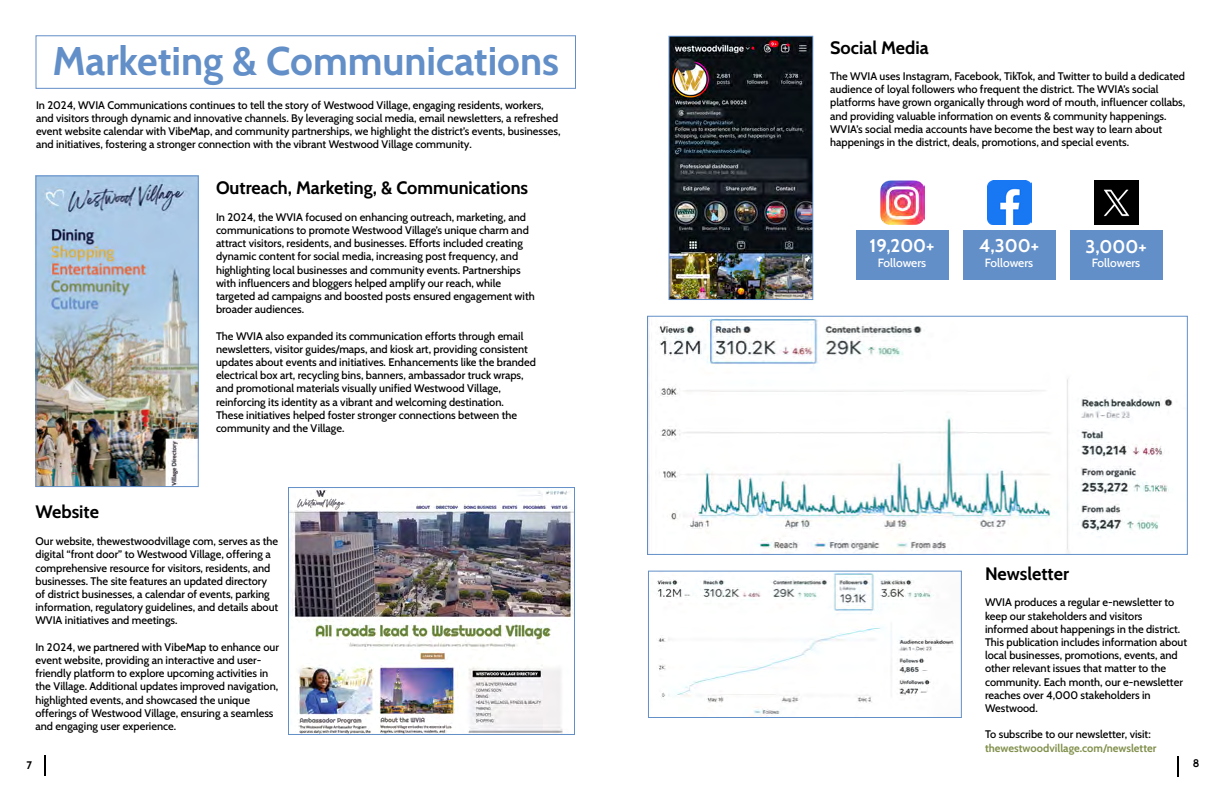
<style>
.page{position:relative;width:1224px;height:792px;background:#fff}
.page>*{position:absolute;margin:0;border:0;box-sizing:border-box;transform-origin:0 0}
.t1{font:700 40px "Cabin";color:#638fc8}
.t2{font:700 18.4px "Cabin";color:#fff}
.t3{font:700 18px "Cabin";color:#000}
.t4{font:500 11.9px "Cabin";color:#fff}
.t5{font:500 11px/13.2px "Cabin";color:#000}
.t6{font:700 11px "Cabin";color:#81904c}
.t7{font:700 11px "Cabin";color:#000}
</style>
<div class="page">
<svg style="left:1178px;top:756px;width:1px;height:20px"></svg>
<svg style="left:44px;top:755px;width:1px;height:21px"></svg>
<div style="left:36px;top:35px;width:540px;height:54px;border:1px solid #638fc8"></div>
<div style="left:856px;top:231px;width:92px;height:49px;background:#638fc8"></div>
<img style="left:880px;top:180px;width:44px;height:44px">
<div style="left:1070px;top:231px;width:92px;height:49px;background:#638fc8"></div>
<img style="left:1094px;top:180px;width:44px;height:44px">
<div style="left:963px;top:231px;width:92px;height:49px;background:#638fc8"></div>
<img style="left:987px;top:180px;width:44px;height:44px">
<img style="left:38px;top:177px;width:159px;height:308px">
<div style="left:36px;top:175px;width:163px;height:312px;border:1px solid #638fc8"></div>
<img style="left:671px;top:38px;width:140px;height:260px">
<div style="left:669px;top:36px;width:144px;height:264px;border:1px solid #638fc8"></div>
<img style="left:649px;top:318px;width:524px;height:235px">
<div style="left:647px;top:316px;width:541px;height:239px;border:1px solid #638fc8"></div>
<img style="left:656px;top:573px;width:298px;height:143px">
<div style="left:648px;top:571px;width:314px;height:147px;border:1px solid #638fc8"></div>
<img style="left:290px;top:490px;width:283px;height:243px">
<div style="left:288px;top:487px;width:287px;height:248px;border:1px solid #638fc8"></div>
<h1 class="t1" style="left:52px;top:29px;width:508px">Marketing &amp; Communications</h1>
<h3 class="t3" style="left:830px;top:33px;width:100px">Social Media</h3>
<p class="t5" style="left:830px;top:69px;width:357px">The WVIA uses Instagram, Facebook, TikTok, and Twitter to build a dedicated audience of loyal followers who frequent the district. The WVIA’s social platforms have grown organically through word of mouth, influencer collabs, and providing valuable information on events &amp; community happenings.<br>WVIA’s social media accounts have become the best way to learn about happenings in the district, deals, promotions, and special events.</p>
<p class="t5" style="left:36px;top:97px;width:526px">In 2024, WVIA Communications continues to tell the story of Westwood Village, engaging residents, workers, and visitors through dynamic and innovative channels. By leveraging social media, email newsletters, a refreshed event website calendar with VibeMap, and community partnerships, we highlight the district’s events, businesses, and initiatives, fostering a stronger connection with the vibrant Westwood Village community.</p>
<h3 class="t3" style="left:216px;top:174px;width:314px">Outreach, Marketing, &amp; Communications</h3>
<p class="t5" style="left:216px;top:210px;width:320px">In 2024, the WVIA focused on enhancing outreach, marketing, and communications to promote Westwood Village’s unique charm and attract visitors, residents, and businesses. Efforts included creating dynamic content for social media, increasing post frequency, and highlighting local businesses and community events. Partnerships with influencers and bloggers helped amplify our reach, while targeted ad campaigns and boosted posts ensured engagement with broader audiences.</p>
<p class="t5" style="left:216px;top:328px;width:321px">The WVIA also expanded its communication efforts through email newsletters, visitor guides/maps, and kiosk art, providing consistent updates about events and initiatives. Enhancements like the branded electrical box art, recycling bins, banners, ambassador truck wraps, and promotional materials visually unified Westwood Village, reinforcing its identity as a vibrant and welcoming destination.<br>These initiatives helped foster stronger connections between the community and the Village.</p>
<h2 class="t2" style="left:870px;top:231px;width:66px">19,200+</h2>
<p class="t4" style="left:878px;top:253px;width:50px">Followers</p>
<h2 class="t2" style="left:979px;top:231px;width:61px">4,300+</h2>
<p class="t4" style="left:985px;top:253px;width:50px">Followers</p>
<h2 class="t2" style="left:1086px;top:232px;width:63px">3,000+</h2>
<p class="t4" style="left:1092px;top:253px;width:50px">Followers</p>
<h3 class="t3" style="left:36px;top:497px;width:65px">Website</h3>
<p class="t5" style="left:36px;top:534px;width:244px">Our website, thewestwoodvillage com, serves as the digital “front door” to Westwood Village, offering a comprehensive resource for visitors, residents, and businesses. The site features an updated directory of district businesses, a calendar of events, parking information, regulatory guidelines, and details about WVIA initiatives and meetings.</p>
<p class="t5" style="left:36px;top:640px;width:245px">In 2024, we partnered with VibeMap to enhance our event website, providing an interactive and user&shy;friendly platform to explore upcoming activities in the Village. Additional updates improved navigation, highlighted events, and showcased the unique offerings of Westwood Village, ensuring a seamless and engaging user experience.</p>
<h3 class="t3" style="left:985px;top:560px;width:85px">Newsletter</h3>
<p class="t5" style="left:985px;top:595px;width:204px">WVIA produces a regular e-newsletter to keep our stakeholders and visitors informed about happenings in the district.<br>This publication includes information about local businesses, promotions, events, and other relevant issues that matter to the community. Each month, our e-newsletter reaches over 4,000 stakeholders in Westwood.</p>
<p class="t5" style="left:985px;top:727px;width:167px">To subscribe to our newsletter, visit:</p>
<p class="t6" style="left:985px;top:739px;width:173px">thewestwoodvillage.com/newsletter</p>
<p class="t7" style="left:26px;top:757px;width:7px">7</p>
<p class="t7" style="left:1193px;top:754px;width:8px">8</p>
</div>
